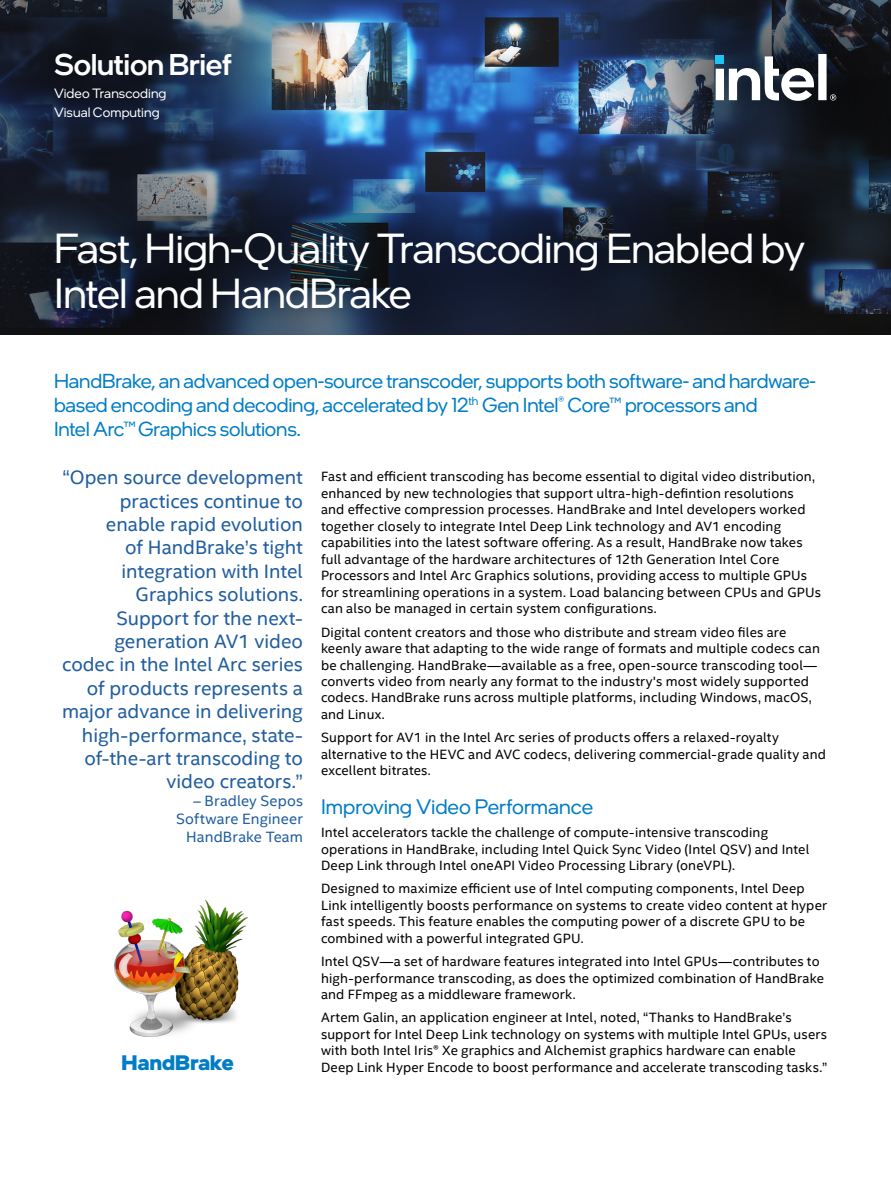
<style>
.page{position:relative;width:891px;height:1188px;background:#fff}
.page>*{position:absolute;margin:0;border:0;box-sizing:border-box;transform-origin:0 0}
.t1{font:42px/45px "Intel One Display";letter-spacing:-.015em;color:#fff}
.t2{font:500 30px "Intel One Display";letter-spacing:-.01em;color:#fff}
.t3{font:21px "Intel One Display";color:#007dc5}
.t4{font:700 21px "Intel One Display";letter-spacing:.01em;color:#007dc5}
.t5{font:20.25px/24px "Intel One Display";letter-spacing:-.01em;color:#007dc5}
.t6{font:19.5px/23.4px "Intel Clear";color:#215e9e;text-align:right}
.t7{font:15px/18px "Intel Clear";letter-spacing:.01em;color:#215e9e;text-align:right}
.t8{font:13.5px/16.5px "Intel Clear";letter-spacing:.01em;color:#000}
.t9{font:13.5px/19.2px "Intel One Display";letter-spacing:.005em;color:#fff}
</style>
<div class="page">
<img style="left:357px;top:0;width:237px;height:133px">
<div style="left:0;top:0;width:357px;height:247px;background:#000;opacity:.38"></div>
<div style="left:0;top:133px;width:891px;height:276px;background:#000;opacity:.5"></div>
<div style="left:0;top:335px;width:891px;height:94px;background:#fff"></div>
<img style="left:113px;top:900px;width:136px;height:137px">
<div style="left:601px;top:0;width:290px;height:216px;background:#000;opacity:.6"></div>
<div style="left:715px;top:55px;width:9px;height:8px;background:#20c4f4"></div>
<svg style="left:716px;top:54px;width:120px;height:47px"></svg>
<h2 class="t2" style="left:54px;top:45px;width:179px">Solution Brief</h2>
<p class="t9" style="left:54px;top:84px;width:114px">Video Transcoding<br>Visual Computing</p>
<h1 class="t1" style="left:54px;top:225px;width:752px">Fast, High-Quality Transcoding Enabled by<br>Intel and HandBrake</h1>
<h3 class="t5" style="left:54px;top:368px;width:764px">HandBrake, an advanced open-source transcoder, supports both software- and hardware&shy;based encoding and decoding, accelerated by 12<sup>th</sup> Gen Intel<sup>®</sup> Core™ processors and<br>Intel Arc™Graphics solutions.</h3>
<p class="t6" style="left:62px;top:466px;width:242px">“Open source development practices continue to enable rapid evolution<br>of HandBrake’s tight integration with Intel<br>Graphics solutions.<br>Support for the next&shy;generation AV1 video codec in the Intel Arc series of products represents a major advance in delivering high-performance, state&shy;of-the-art transcoding to video creators.”</p>
<p class="t7" style="left:176px;top:792px;width:128px">– Bradley Sepos<br>Software Engineer<br>HandBrake Team</p>
<h3 class="t4" style="left:122px;top:1048px;width:114px">HandBrake</h3>
<p class="t8" style="left:321px;top:469px;width:502px">Fast and efficient transcoding has become essential to digital video distribution, enhanced by new technologies that support ultra-high-defintion resolutions<br>and effective compression processes. HandBrake and Intel developers worked together closely to integrate Intel Deep Link technology and AV1 encoding capabilities into the latest software offering. As a result, HandBrake now takes full advantage of the hardware architectures of 12th Generation Intel Core Processors and Intel Arc Graphics solutions, providing access to multiple GPUs for streamlining operations in a system. Load balancing between CPUs and GPUs can also be managed in certain system configurations.</p>
<p class="t8" style="left:321px;top:624px;width:501px">Digital content creators and those who distribute and stream video files are keenly aware that adapting to the wide range of formats and multiple codecs can be challenging. HandBrake—available as a free, open-source transcoding tool— converts video from nearly any format to the industry's most widely supported codecs. HandBrake runs across multiple platforms, including Windows, macOS, and Linux.</p>
<p class="t8" style="left:321px;top:729px;width:506px">Support for AV1 in the Intel Arc series of products offers a relaxed-royalty alternative to the HEVC and AVC codecs, delivering commercial-grade quality and excellent bitrates.</p>
<h3 class="t3" style="left:321px;top:794px;width:274px">Improving Video Performance</h3>
<p class="t8" style="left:321px;top:824px;width:490px">Intel accelerators tackle the challenge of compute-intensive transcoding operations in HandBrake, including Intel Quick Sync Video (Intel QSV) and Intel<br>Deep Link through Intel oneAPI Video Processing Library (oneVPL).</p>
<p class="t8" style="left:321px;top:881px;width:508px">Designed to maximize efficient use of Intel computing components, Intel Deep Link intelligently boosts performance on systems to create video content at hyper fast speeds. This feature enables the computing power of a discrete GPU to be combined with a powerful integrated GPU.</p>
<p class="t8" style="left:321px;top:953px;width:504px">Intel QSV—a set of hardware features integrated into Intel GPUs—contributes to high-performance transcoding, as does the optimized combination of HandBrake and FFmpeg as a middleware framework.</p>
<p class="t8" style="left:321px;top:1010px;width:508px">Artem Galin, an application engineer at Intel, noted, “Thanks to HandBrake’s support for Intel Deep Link technology on systems with multiple Intel GPUs, users with both Intel Iris® Xe graphics and Alchemist graphics hardware can enable Deep Link Hyper Encode to boost performance and accelerate transcoding tasks.”</p>
</div>
